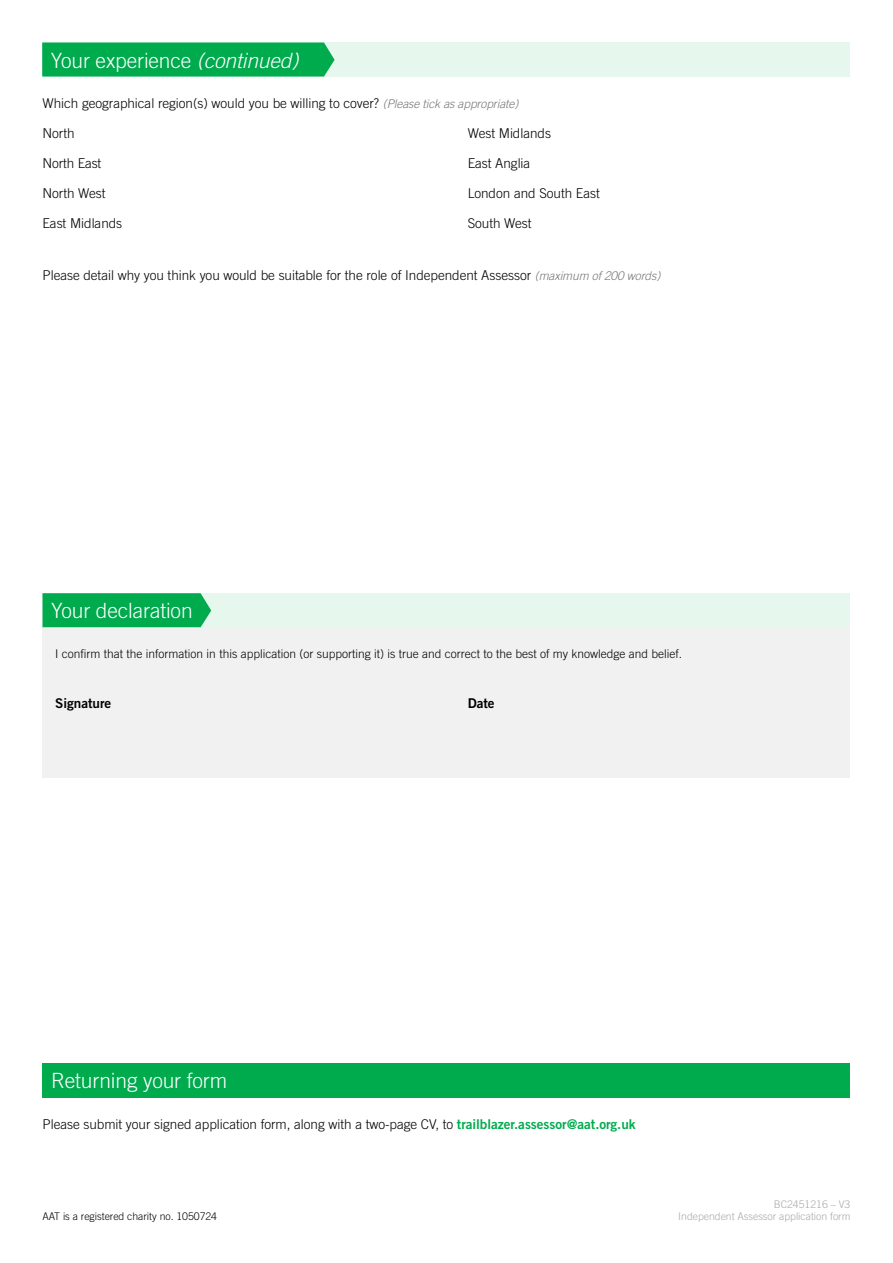
<style>
.page{position:relative;width:893px;height:1263px;background:#fff}
.page>*{position:absolute;margin:0;border:0;box-sizing:border-box;transform-origin:0 0}
.t1{font:300 21px "Trade Gothic";letter-spacing:-.005em;color:#fff}
.t2{font:300 13.5px "Trade Gothic";letter-spacing:-.005em;color:#000}
.t3{font:13.5px "Trade Gothic Bold Two";letter-spacing:-.005em;color:#000}
.t4{font:300 12px "Trade Gothic";color:#000}
.t5{font:300 10.5px/12.6px "Trade Gothic";letter-spacing:-.005em;color:#a7a9ac;text-align:right}
.t6{font:300 10.5px "Trade Gothic";letter-spacing:-.005em;color:#000}
.s1{font-style:italic}
.s2{font-style:italic;font-size:12px;color:#77787b}
.s3{font-family:"Trade Gothic Bold Two";font-weight:400;color:#00ab4e}
</style>
<div class="page">
<div style="left:43px;top:43px;width:807px;height:34px;background:#e6f7ed"></div>
<div style="left:42px;top:43px;width:293px;height:34px;background:#00ab4e"></div>
<div style="left:43px;top:627px;width:807px;height:151px;background:#f1f1f2"></div>
<div style="left:43px;top:593px;width:807px;height:34px;background:#e6f7ed"></div>
<div style="left:43px;top:593px;width:168px;height:34px;background:#00ab4e"></div>
<div style="left:43px;top:1063px;width:807px;height:34px;background:#00ab4e"></div>
<h1 class="t1" style="left:51px;top:48px;width:249px">Your experience <span class="s1">(continued)</span></h1>
<p class="t2" style="left:43px;top:96px;width:477px">Which geographical region(s) would you be willing to cover? <span class="s2">(Please tick as appropriate)</span></p>
<p class="t2" style="left:43px;top:126px;width:34px">North</p>
<p class="t2" style="left:468px;top:126px;width:85px">West Midlands</p>
<p class="t2" style="left:43px;top:156px;width:60px">North East</p>
<p class="t2" style="left:468px;top:156px;width:64px">East Anglia</p>
<p class="t2" style="left:43px;top:186px;width:65px">North West</p>
<p class="t2" style="left:468px;top:186px;width:134px">London and South East</p>
<p class="t2" style="left:43px;top:216px;width:81px">East Midlands</p>
<p class="t2" style="left:468px;top:216px;width:65px">South West</p>
<p class="t2" style="left:43px;top:267px;width:619px">Please detail why you think you would be suitable for the role of Independent Assessor <span class="s2">(maximum of 200 words)</span></p>
<h1 class="t1" style="left:51px;top:598px;width:143px">Your declaration</h1>
<p class="t4" style="left:55px;top:646px;width:628px">I confirm that the information in this application (or supporting it) is true and correct to the best of my knowledge and belief.</p>
<p class="t3" style="left:55px;top:694px;width:57px">Signature</p>
<p class="t3" style="left:468px;top:695px;width:28px">Date</p>
<h1 class="t1" style="left:51px;top:1068px;width:178px">Returning your form</h1>
<p class="t2" style="left:43px;top:1116px;width:595px">Please submit your signed application form, along with a two-page CV, to <span class="s3">trailblazer.assessor@aat.org.uk</span></p>
<p class="t6" style="left:43px;top:1210px;width:176px">AAT is a registered charity no. 1050724</p>
<p class="t5" style="left:678px;top:1198px;width:174px">BC2451216 – V3<br>Independent Assessor application form</p>
</div>
